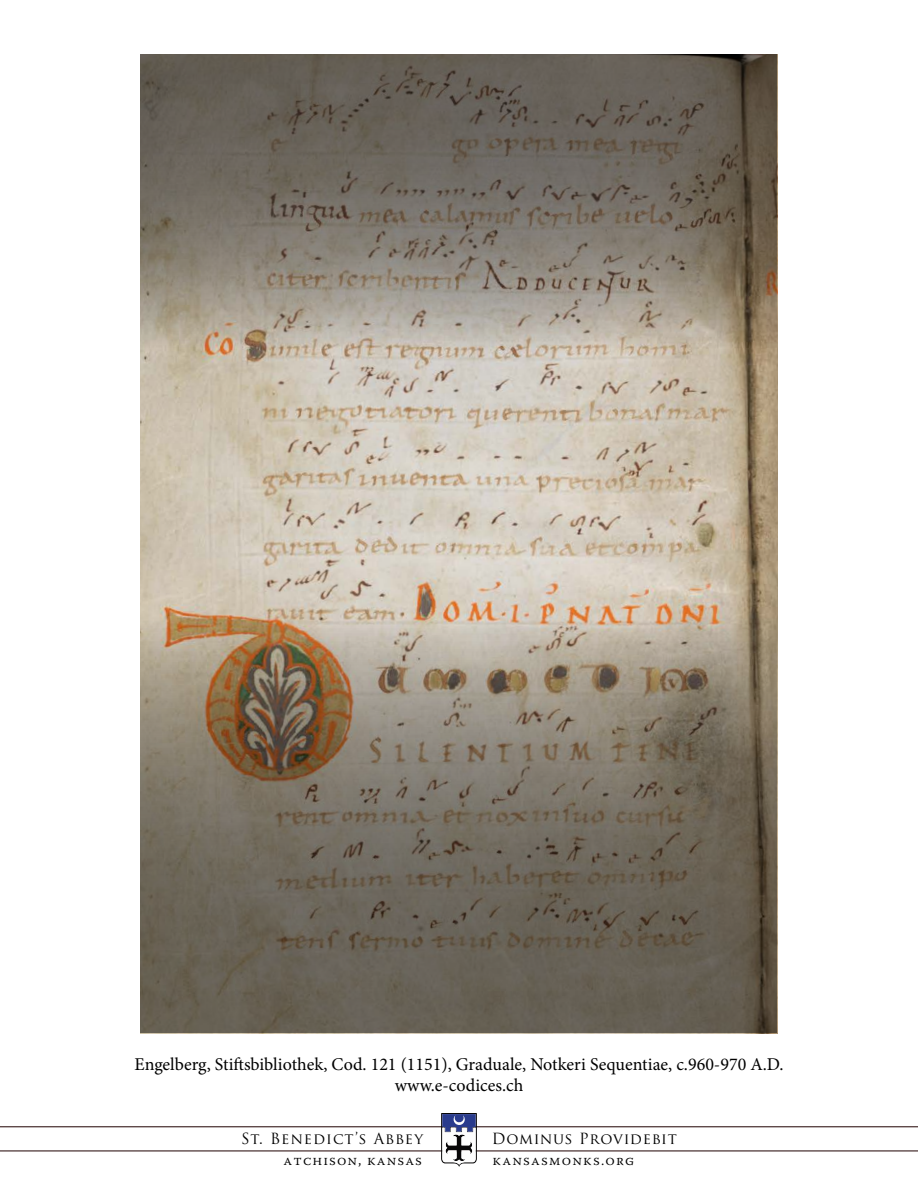
<style>
.page{position:relative;width:918px;height:1188px;background:#fff}
.page>*{position:absolute;margin:0;border:0;box-sizing:border-box;transform-origin:0 0}
.t1{font:18px/21.6px "Minion Pro";color:#000;text-align:center}
.t2{font:15px "Trajan Pro";letter-spacing:.05em;color:#000}
.t3{font:300 15px "Warnock Pro";letter-spacing:.075em;color:#000}
</style>
<div class="page">
<hr style="left:0;top:1151px;width:918px;height:1px;background:#1f0000">
<hr style="left:0;top:1126px;width:918px;height:1px;background:#1f0000">
<svg style="left:441px;top:1113px;width:36px;height:54px"></svg>
<img style="left:141px;top:347px;width:636px;height:270px">
<svg style="left:141px;top:54px;width:636px;height:293px;background:#7c7469"></svg>
<svg style="left:141px;top:617px;width:636px;height:416px;background:#7c7162"></svg>
<p class="t1" style="left:134px;top:1053px;width:651px">Engelberg, Stiftsbibliothek, Cod. 121 (1151), Graduale, Notkeri Sequentiae, c.960-970 A.D. www.e-codices.ch</p>
<p class="t2" style="left:241px;top:1129px;width:184px">St. Benedict’s Abbey</p>
<p class="t2" style="left:492px;top:1129px;width:187px">Dominus Providebit</p>
<p class="t3" style="left:284px;top:1151px;width:140px">atchison, kansas</p>
<p class="t3" style="left:493px;top:1151px;width:143px">kansasmonks.org</p>
</div>
